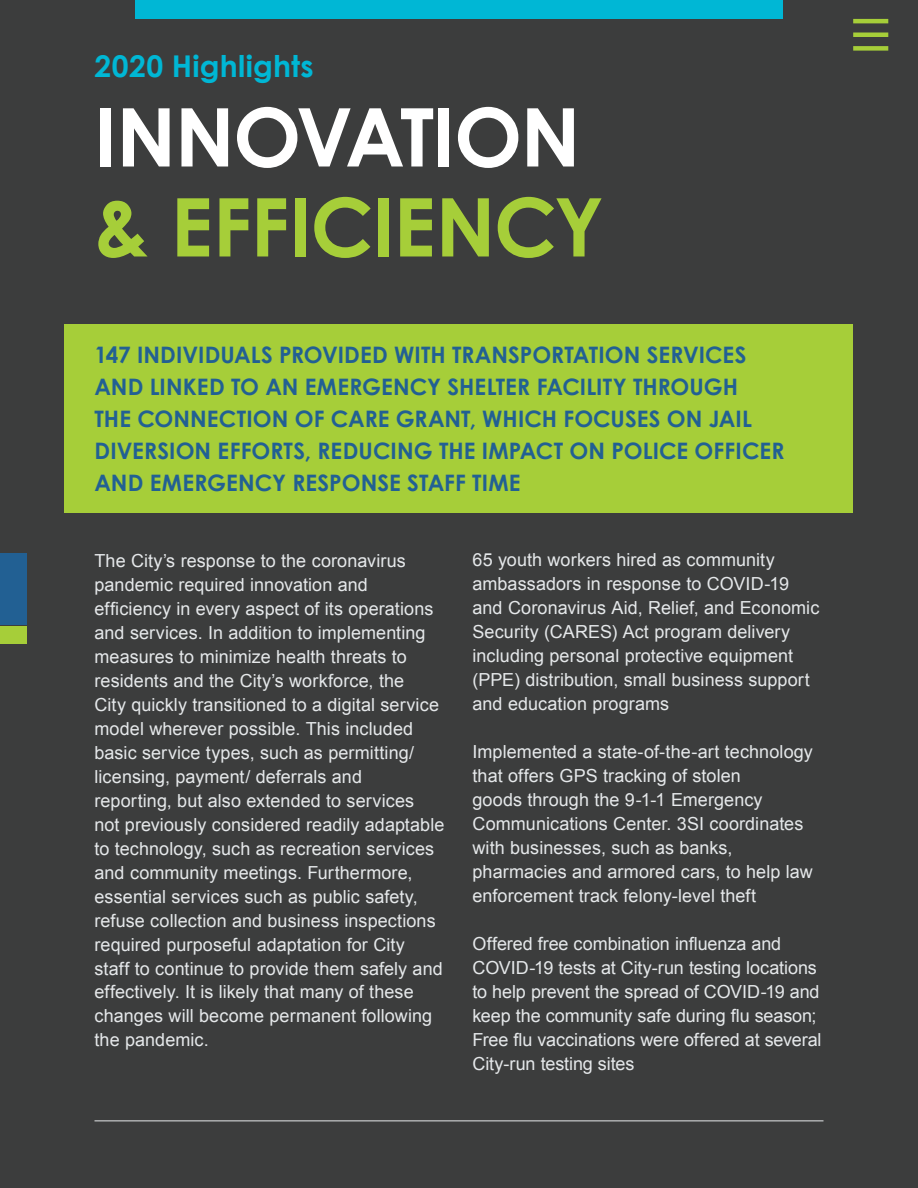
<style>
.page{position:relative;width:918px;height:1188px;background:#3c3d3d}
.page>*{position:absolute;margin:0;border:0;box-sizing:border-box;transform-origin:0 0}
.t1{font:700 81px "Century Gothic";letter-spacing:-.01em;color:#a6ce39}
.t2{font:700 81px "Century Gothic";letter-spacing:-.02em;color:#fff}
.t3{font:700 30px "Century Gothic";letter-spacing:.01em;color:#00b7d5}
.t4{font:700 22.65px/31.8px "Century Gothic";letter-spacing:.005em;color:#226093}
.t5{font:18px/24px "Arial";letter-spacing:.005em;color:#e5e8ea}
</style>
<div class="page">
<hr style="left:853px;top:19px;width:35px;height:4px;background:#a6ce39">
<hr style="left:853px;top:33px;width:35px;height:4px;background:#a6ce39">
<div style="left:853px;top:46px;width:35px;height:5px;background:#a6ce39"></div>
<div style="left:135px;top:0;width:648px;height:19px;background:#00b7d5"></div>
<div style="left:65px;top:324px;width:788px;height:189px;background:#a6ce39"></div>
<hr style="left:94px;top:1120px;width:730px;height:1px;background:#e5e8ea">
<div style="left:0;top:554px;width:27px;height:72px;background:#226093"></div>
<div style="left:0;top:626px;width:27px;height:18px;background:#a6ce39"></div>
<h2 class="t3" style="left:94px;top:47px;width:221px">2020 Highlights</h2>
<h1 class="t2" style="left:94px;top:86px;width:488px">INNOVATION</h1>
<h1 class="t1" style="left:94px;top:176px;width:511px">&amp; EFFICIENCY</h1>
<p class="t4" style="left:94px;top:339px;width:692px">147 INDIVIDUALS PROVIDED WITH TRANSPORTATION SERVICES AND LINKED TO AN EMERGENCY SHELTER FACILITY THROUGH<br>THE CONNECTION OF CARE GRANT, WHICH FOCUSES ON JAIL DIVERSION EFFORTS, REDUCING THE IMPACT ON POLICE OFFICER AND EMERGENCY RESPONSE STAFF TIME</p>
<p class="t5" style="left:94px;top:548px;width:352px">The City’s response to the coronavirus pandemic required innovation and efficiency in every aspect of its operations and services. In addition to implementing measures to minimize health threats to residents and the City’s workforce, the<br>City quickly transitioned to a digital service model wherever possible. This included basic service types, such as permitting/ licensing, payment/ deferrals and<br>reporting, but also extended to services<br>not previously considered readily adaptable to technology, such as recreation services and community meetings. Furthermore, essential services such as public safety, refuse collection and business inspections required purposeful adaptation for City<br>staff to continue to provide them safely and effectively. It is likely that many of these changes will become permanent following the pandemic.</p>
<p class="t5" style="left:472px;top:548px;width:348px">65 youth workers hired as community ambassadors in response to COVID-19 and Coronavirus Aid, Relief, and Economic Security (CARES) Act program delivery including personal protective equipment (PPE) distribution, small business support and education programs</p>
<p class="t5" style="left:472px;top:740px;width:342px">Implemented a state-of-the-art technology that offers GPS tracking of stolen<br>goods through the 9-1-1 Emergency Communications Center. 3SI coordinates with businesses, such as banks, pharmacies and armored cars, to help law enforcement track felony-level theft</p>
<p class="t5" style="left:472px;top:932px;width:351px">Offered free combination influenza and COVID-19 tests at City-run testing locations to help prevent the spread of COVID-19 and keep the community safe during flu season; Free flu vaccinations were offered at several City-run testing sites</p>
</div>
